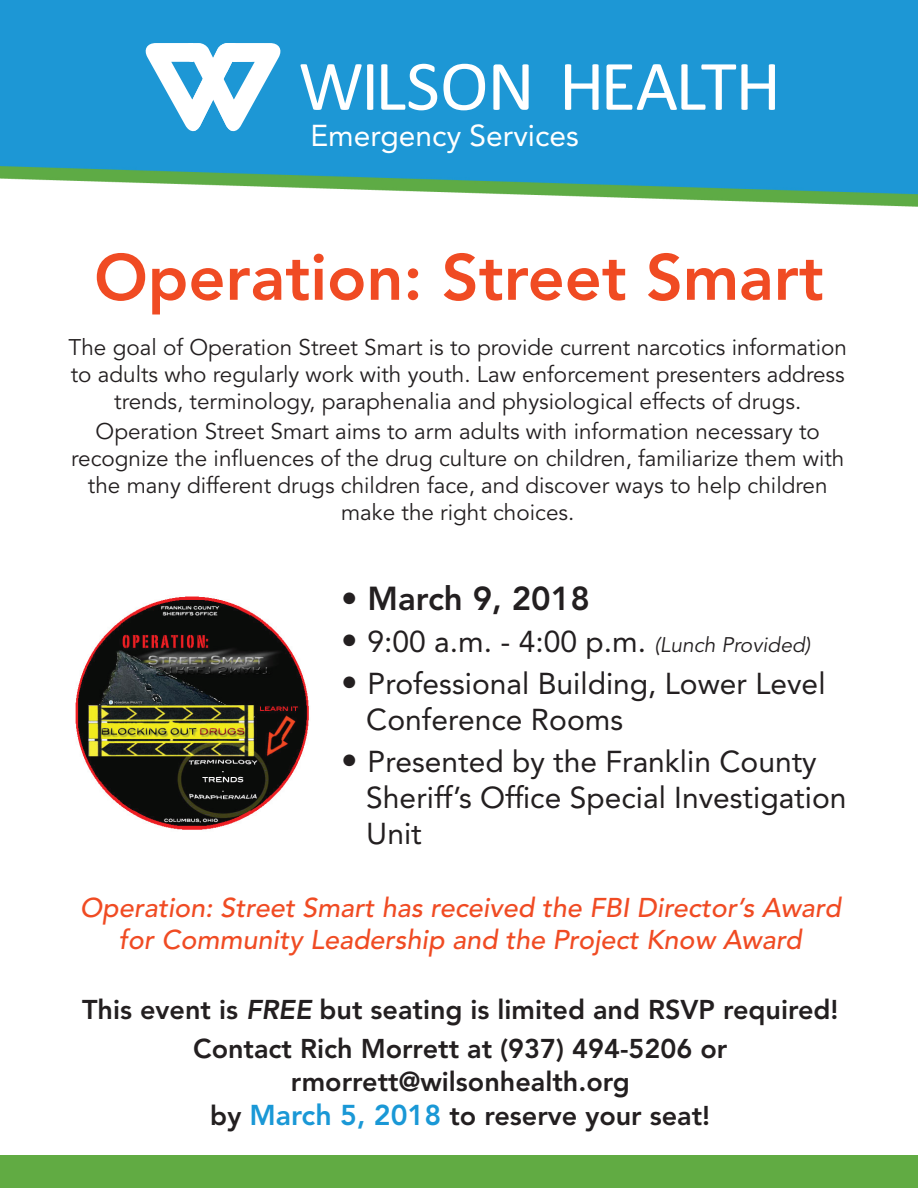
<style>
.page{position:relative;width:918px;height:1188px;background:#fff}
.page>*{position:absolute;margin:0;border:0;box-sizing:border-box;transform-origin:0 0}
.t1{font:800 64.5px "Avenir LT Std";color:#f04b23}
.t2{font:800 33px "Avenir LT Std";color:#231f20}
.t3{font:30px/36px "Avenir LT Std";color:#231f20}
.t4{font:30px "Avenir LT Std";color:#fff}
.t5{font:800 27px/39px "Avenir LT Std";color:#231f20;text-align:center}
.t6{font:italic 500 27px/32.4px "Avenir LT Std";color:#f04b23;text-align:center}
.t7{font:22.5px/27px "Avenir LT Std";color:#231f20;text-align:center}
.s1{font-weight:800;font-size:33px}
.s2{font-style:italic;font-size:21px}
.s3{font-style:italic}
.s4{font-size:28.5px;color:#1a98d6}
</style>
<div class="page">
<img style="left:0;top:0;width:918px;height:207px">
<div style="left:0;top:1156px;width:918px;height:32px;background:#61ab43"></div>
<svg style="left:301px;top:64px;width:72px;height:46px"></svg>
<svg style="left:381px;top:64px;width:56px;height:46px"></svg>
<svg style="left:443px;top:64px;width:42px;height:46px"></svg>
<svg style="left:493px;top:64px;width:36px;height:46px"></svg>
<svg style="left:565px;top:64px;width:34px;height:46px"></svg>
<svg style="left:607px;top:64px;width:168px;height:46px"></svg>
<svg style="left:146px;top:43px;width:137px;height:88px"></svg>
<img style="left:75px;top:596px;width:234px;height:234px">
<h3 class="t4" style="left:310px;top:118px;width:270px">Emergency Services</h3>
<h1 class="t1" style="left:94px;top:239px;width:731px">Operation: Street Smart</h1>
<p class="t7" style="left:68px;top:335px;width:780px">The goal of Operation Street Smart is to provide current narcotics information to adults who regularly work with youth. Law enforcement presenters address trends, terminology, paraphenalia and physiological effects of drugs.</p>
<p class="t7" style="left:71px;top:419px;width:775px">Operation Street Smart aims to arm adults with information necessary to recognize the influences of the drug culture on children, familiarize them with the many different drugs children face, and discover ways to help children make the right choices.</p>
<h2 class="t2" style="left:341px;top:579px;width:250px">• March 9, 2018</h2>
<h3 class="t3" style="left:341px;top:624px;width:471px"><span class="s1">•</span> 9:00 a.m. - 4:00 p.m. <span class="s2">(Lunch Provided)</span></h3>
<h3 class="t3" style="left:366px;top:666px;width:461px;text-indent:-25px"><span class="s1">•</span> Professional Building, Lower Level<br>Conference Rooms</h3>
<h3 class="t3" style="left:366px;top:744px;width:482px;text-indent:-25px"><span class="s1">•</span> Presented by the Franklin County<br>Sheriff’s Office Special Investigation<br>Unit</h3>
<p class="t6" style="left:80px;top:892px;width:763px">Operation: Street Smart has received the FBI Director’s Award for Community Leadership and the Project Know Award</p>
<p class="t5" style="left:82px;top:990px;width:758px">This event is <span class="s3">FREE</span> but seating is limited and RSVP required!<br>Contact Rich Morrett at (937) 494-5206 or</p>
<p class="t5" style="left:210px;top:1064px;width:501px;line-height:34.2px">rmorrett@wilsonhealth.org<br>by <span class="s4">March 5, 2018</span> to reserve your seat!</p>
</div>
